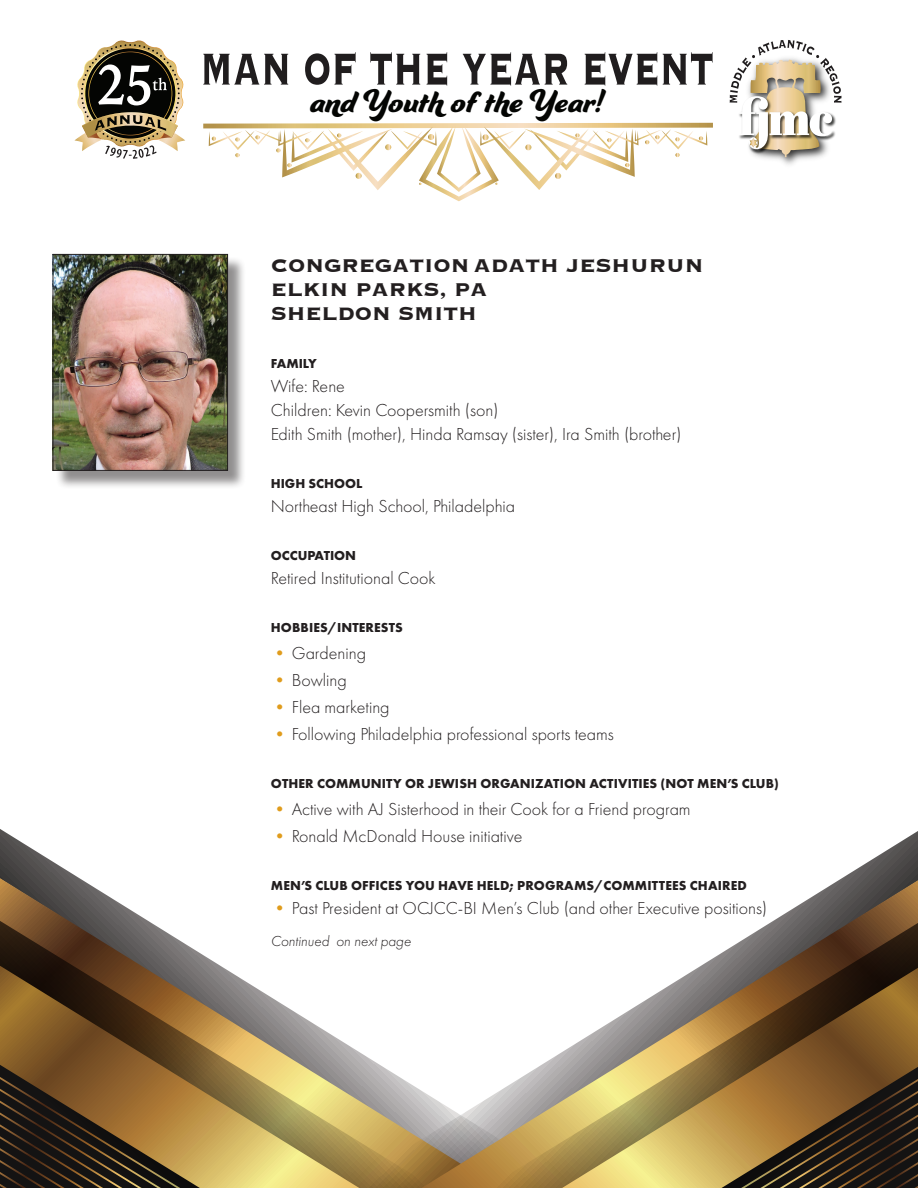
<style>
.page{position:relative;width:918px;height:1188px;background:#fff}
.page>*{position:absolute;margin:0;border:0;box-sizing:border-box;transform-origin:0 0}
.t1{font:35.1px "Ganache";color:#040503}
.t2{font:700 24px/24px "Copperplate";color:#231f20}
.t3{font:300 18px/24px "Futura PT";color:#231f20}
.t4{font:italic 300 15px "Futura PT";color:#231f20}
.t5{font:700 13.5px "Futura PT";letter-spacing:.01em;color:#231f20}
.s1{color:#e09c1c}
</style>
<div class="page">
<div style="left:55px;top:256px;width:192px;height:234px;background:#231f20;opacity:.5"></div>
<img style="left:55px;top:256px;width:171px;height:213px">
<div style="left:53px;top:254px;width:175px;height:217px;border:1px solid #231f20"></div>
<img style="left:759px;top:157px;width:61px;height:8px">
<svg style="left:730px;top:40px;width:111px;height:117px"></svg>
<svg style="left:203px;top:54px;width:85px;height:31px"></svg>
<svg style="left:305px;top:52px;width:51px;height:33px"></svg>
<svg style="left:370px;top:52px;width:50px;height:33px"></svg>
<svg style="left:427px;top:52px;width:20px;height:34px"></svg>
<svg style="left:463px;top:52px;width:104px;height:34px"></svg>
<svg style="left:585px;top:52px;width:72px;height:34px"></svg>
<svg style="left:663px;top:52px;width:50px;height:33px"></svg>
<svg style="left:203px;top:123px;width:510px;height:78px"></svg>
<svg style="left:74px;top:40px;width:111px;height:119px"></svg>
<svg style="left:0;top:829px;width:79px;height:49px"></svg>
<svg style="left:0;top:878px;width:132px;height:35px"></svg>
<svg style="left:0;top:913px;width:132px;height:53px;background:#503a29"></svg>
<svg style="left:0;top:966px;width:132px;height:222px;background:#52391c"></svg>
<svg style="left:132px;top:831px;width:786px;height:357px"></svg>
<svg style="left:422px;top:880px;width:496px;height:33px"></svg>
<svg style="left:273px;top:913px;width:645px;height:275px"></svg>
<svg style="left:505px;top:1052px;width:57px;height:136px;background:#c1ae89"></svg>
<svg style="left:562px;top:968px;width:356px;height:220px;background:#907950"></svg>
<h1 class="t1" style="left:310px;top:79px;width:293px">and Youth of the Year!</h1>
<h2 class="t2" style="left:271px;top:253px;width:434px">CONGREGATION ADATH JESHURUN<br>ELKIN PARKS, PA<br>SHELDON SMITH</h2>
<p class="t5" style="left:271px;top:355px;width:48px">FAMILY</p>
<p class="t3" style="left:271px;top:374px;width:412px">Wife: Rene<br>Children: Kevin Coopersmith (son)<br>Edith Smith (mother), Hinda Ramsay (sister), Ira Smith (brother)</p>
<p class="t5" style="left:271px;top:475px;width:93px">HIGH SCHOOL</p>
<p class="t3" style="left:271px;top:494px;width:246px">Northeast High School, Philadelphia</p>
<p class="t5" style="left:271px;top:547px;width:87px">OCCUPATION</p>
<p class="t3" style="left:271px;top:566px;width:166px">Retired Institutional Cook</p>
<p class="t5" style="left:271px;top:619px;width:134px">HOBBIES/INTERESTS</p>
<p class="t3" style="left:271px;top:641px;width:97px"><span class="s1">•</span> Gardening</p>
<p class="t3" style="left:271px;top:668px;width:78px"><span class="s1">•</span> Bowling</p>
<p class="t3" style="left:271px;top:695px;width:120px"><span class="s1">•</span> Flea marketing</p>
<p class="t3" style="left:271px;top:722px;width:345px"><span class="s1">•</span> Following Philadelphia professional sports teams</p>
<p class="t5" style="left:271px;top:775px;width:510px">OTHER COMMUNITY OR JEWISH ORGANIZATION ACTIVITIES (NOT MEN’S CLUB)</p>
<p class="t3" style="left:271px;top:797px;width:421px"><span class="s1">•</span> Active with AJ Sisterhood in their Cook for a Friend program</p>
<p class="t3" style="left:271px;top:824px;width:253px"><span class="s1">•</span> Ronald McDonald House initiative</p>
<p class="t5" style="left:271px;top:877px;width:478px">MEN’S CLUB OFFICES YOU HAVE HELD; PROGRAMS/COMMITTEES CHAIRED</p>
<p class="t3" style="left:271px;top:896px;width:498px"><span class="s1">•</span> Past President at OCJCC-BI Men’s Club (and other Executive positions)</p>
<p class="t4" style="left:271px;top:932px;width:142px">Continued on next page</p>
</div>
